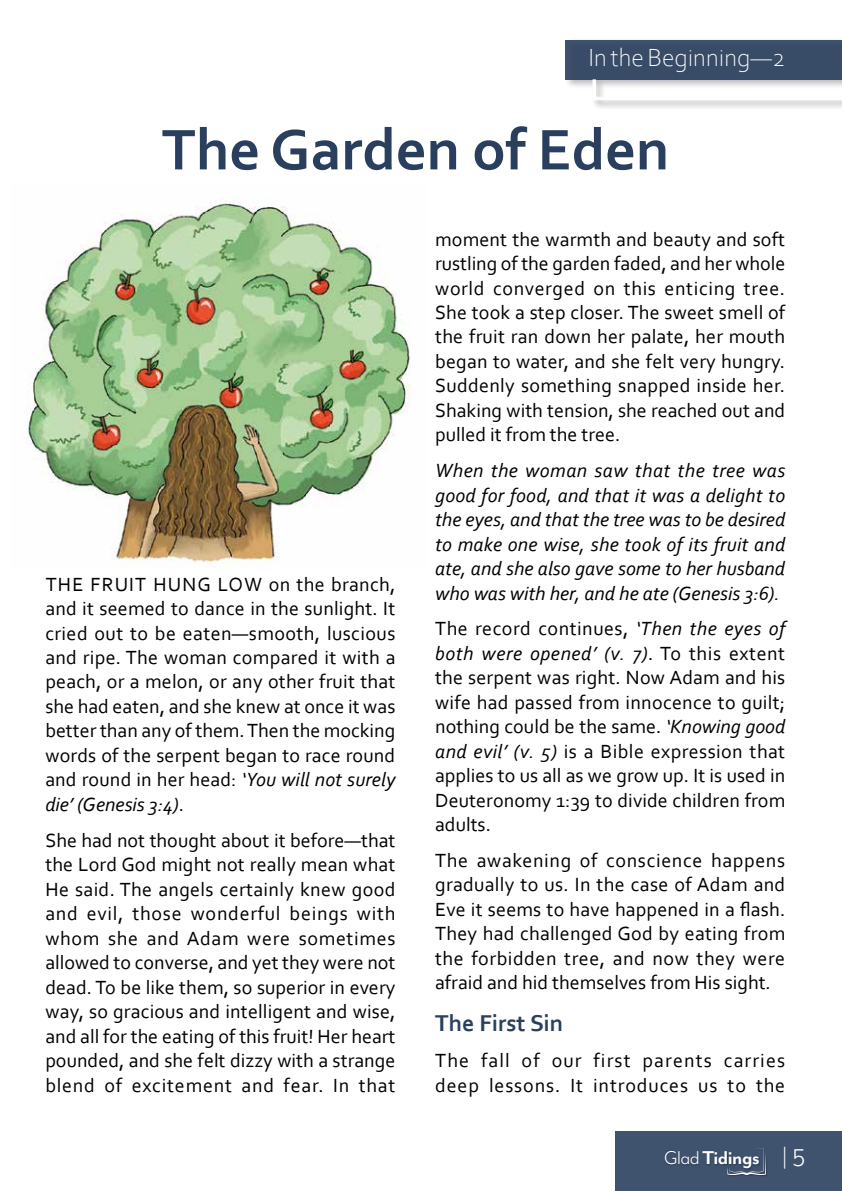
<style>
.page{position:relative;width:842px;height:1191px;background:#fff}
.page>*{position:absolute;margin:0;border:0;box-sizing:border-box;transform-origin:0 0}
.t1{font:700 60px "Corbel";color:#2a3f5e}
.t2{font:300 26px "Corbel";letter-spacing:-.01em;color:#fff}
.t3{font:700 24px "Corbel";color:#2a3f5e}
.t4{font:700 21.4px "Mr Eaves Mod OT";letter-spacing:-.025em;color:#fff}
.t5{font:20px/24.4px "Corbel";letter-spacing:.005em;color:#000;text-align:justify}
.t6{font:italic 20px/24.4px "Corbel";color:#000;text-align:justify}
.t7{font:20px/24.4px "Corbel";letter-spacing:.055em;color:#000}
.s1{font-style:italic}
.s2{font-weight:400}
.s3{font-weight:400;font-size:28px}
</style>
<div class="page">
<div style="left:564px;top:37px;width:278px;height:73px;background:#000;opacity:.3"></div>
<div style="left:566px;top:40px;width:276px;height:39px;background:#384b67"></div>
<svg style="left:591px;top:79px;width:251px;height:23px"></svg>
<img style="left:27px;top:199px;width:384px;height:367px">
<div style="left:615px;top:1131px;width:227px;height:60px;background:#3f526e"></div>
<svg style="left:727px;top:1147px;width:39px;height:28px"></svg>
<img style="left:664px;top:1147px;width:97px;height:25px">
<h2 class="t2" style="left:589px;top:40px;width:198px">In the Beginning—2</h2>
<h1 class="t1" style="left:162px;top:112px;width:509px">The Garden of Eden</h1>
<p class="t5" style="left:45px;top:571px;width:352px">THE FRUIT HUNG LOW on the branch, and it seemed to dance in the sunlight. It cried out to be eaten—smooth, luscious and ripe. The woman compared it with a peach, or a melon, or any other fruit that she had eaten, and she knew at once it was better than any of them. Then the mocking words of the serpent began to race round and round in her head: <span class="s1">‘You will not surely die’ (Genesis 3:4)</span>.</p>
<p class="t5" style="left:45px;top:827px;width:352px">She had not thought about it before—that the Lord God might not really mean what He said. The angels certainly knew good and evil, those wonderful beings with whom she and Adam were sometimes allowed to converse, and yet they were not dead. To be like them, so superior in every way, so gracious and intelligent and wise, and all for the eating of this fruit! Her heart pounded, and she felt dizzy with a strange blend of excitement and fear. In that</p>
<p class="t5" style="left:435px;top:226px;width:352px">moment the warmth and beauty and soft rustling of the garden faded, and her whole world converged on this enticing tree.<br>She took a step closer. The sweet smell of the fruit ran down her palate, her mouth began to water, and she felt very hungry.<br>Suddenly something snapped inside her.<br>Shaking with tension, she reached out and pulled it from the tree.</p>
<p class="t6" style="left:435px;top:458px;width:352px">When the woman saw that the tree was good for food, and that it was a delight to the eyes, and that the tree was to be desired to make one wise, she took of its fruit and ate, and she also gave some to her husband who was with her, and he ate (Genesis 3:6).</p>
<p class="t5" style="left:435px;top:616px;width:352px">The record continues, <span class="s1">‘Then the eyes of both were opened’ (v. 7)</span>. To this extent the serpent was right. Now Adam and his wife had passed from innocence to guilt; nothing could be the same. <span class="s1">‘Knowing good and evil’ (v. 5)</span> is a Bible expression that applies to us all as we grow up. It is used in Deuteronomy 1:39 to divide children from adults.</p>
<p class="t5" style="left:435px;top:847px;width:352px">The awakening of conscience happens gradually to us. In the case of Adam and Eve it seems to have happened in a flash.<br>They had challenged God by eating from the forbidden tree, and now they were afraid and hid themselves from His sight.</p>
<p class="t3" style="left:435px;top:1008px;width:130px">The First Sin</p>
<p class="t7" style="left:435px;top:1048px;width:352px">The fall of our first parents carries deep lessons. It introduces us to the</p>
<p class="t4" style="left:664px;top:1146px;width:143px"><span class="s2">Glad</span> Tidings <span class="s3">| 5</span></p>
</div>
